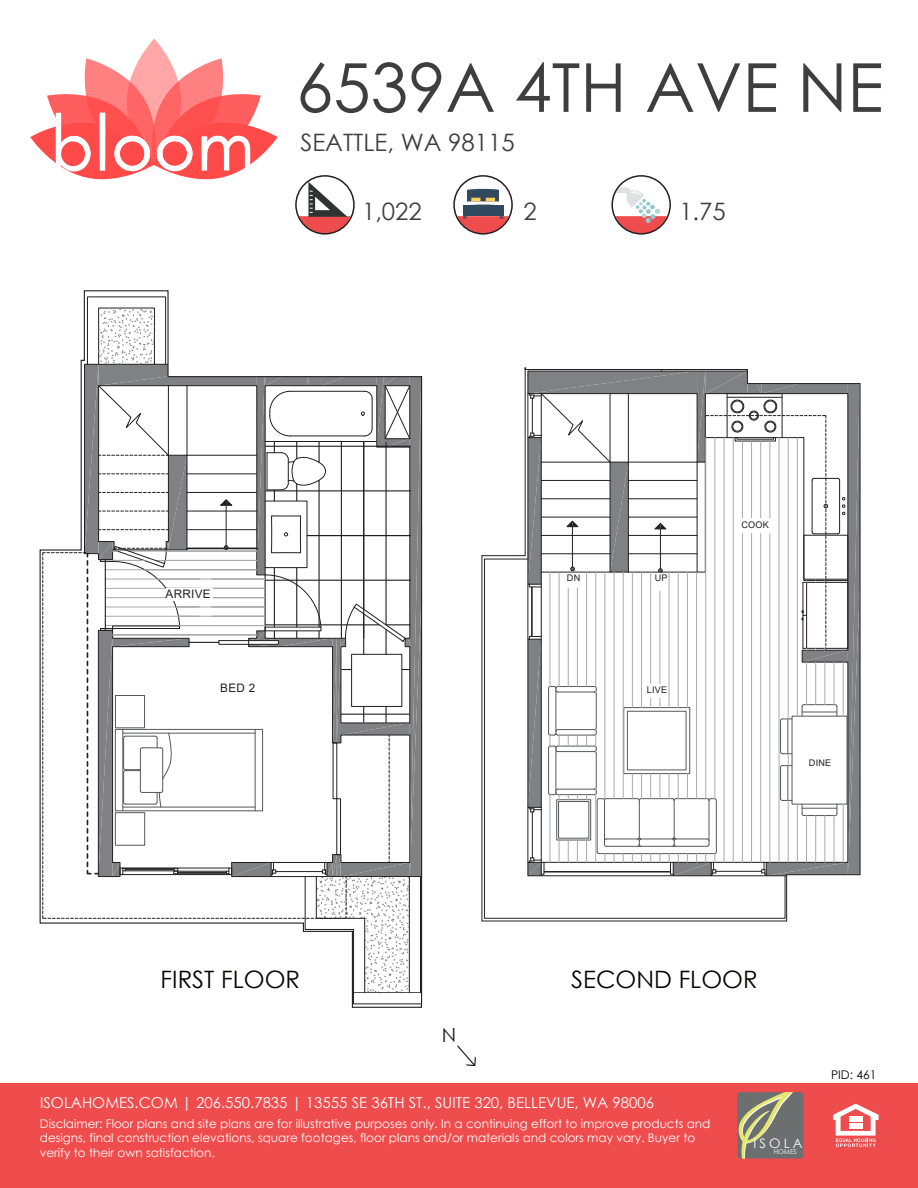
<style>
.page{position:relative;width:918px;height:1188px;background:#fff}
.page>*{position:absolute;margin:0;border:0;box-sizing:border-box;transform-origin:0 0}
.t1{font:67.5px "Century Gothic";color:#3e3e3f}
.t2{font:24px "Century Gothic";color:#3e3e3f}
.t3{font:24px "Century Gothic";color:#040503}
.t4{font:19.5px "Century Gothic";color:#231f20}
.t5{font:15px "Century Gothic";color:#fff}
.t6{font:13.2px "Century Gothic";color:#fcfbfc}
.t7{font:12px/14.4px "Century Gothic";color:#fff}
.t8{font:12px "Century Gothic";color:#040503}
.t9{font:11.7px "Arial";letter-spacing:.025em;color:#231f20}
.t10{font:9.15px "Arial";letter-spacing:.025em;color:#231f20}
.t11{font:6.6px "Century Gothic";color:#fdfdfd}
</style>
<div class="page">
<div style="left:0;top:1083px;width:918px;height:105px;background:#ef4c4d"></div>
<div style="left:611px;top:175px;width:60px;height:60px;border:2px solid #231f20;border-radius:50%"></div>
<svg style="left:615px;top:187px;width:52px;height:47px"></svg>
<div style="left:453px;top:175px;width:60px;height:60px;border:2px solid #231f20;border-radius:50%"></div>
<svg style="left:457px;top:189px;width:52px;height:44px"></svg>
<div style="left:295px;top:175px;width:60px;height:60px;border:2px solid #231f20;border-radius:50%"></div>
<svg style="left:299px;top:182px;width:52px;height:52px"></svg>
<svg style="left:833px;top:1104px;width:46px;height:43px"></svg>
<div style="left:849px;top:1117px;width:14px;height:5px;background:#fff"></div>
<div style="left:849px;top:1124px;width:14px;height:5px;background:#fff"></div>
<svg style="left:457px;top:1045px;width:19px;height:21px"></svg>
<svg style="left:39px;top:290px;width:384px;height:718px"></svg>
<div style="left:166px;top:589px;width:47px;height:12px;background:#fff"></div>
<svg style="left:481px;top:367px;width:380px;height:555px"></svg>
<div style="left:739px;top:518px;width:32px;height:15px;background:#fff"></div>
<div style="left:645px;top:685px;width:23px;height:13px;background:#fff"></div>
<svg style="left:737px;top:1092px;width:66px;height:66px;background:#838574"></svg>
<svg style="left:127px;top:39px;width:54px;height:126px"></svg>
<svg style="left:30px;top:58px;width:248px;height:122px"></svg>
<h1 class="t1" style="left:296px;top:40px;width:589px">6539A 4TH AVE NE</h1>
<h2 class="t2" style="left:300px;top:125px;width:216px">SEATTLE, WA 98115</h2>
<h2 class="t2" style="left:362px;top:194px;width:61px">1,022</h2>
<h2 class="t2" style="left:523px;top:194px;width:15px">2</h2>
<h2 class="t2" style="left:679px;top:194px;width:48px">1.75</h2>
<p class="t9" style="left:166px;top:586px;width:47px">ARRIVE</p>
<p class="t9" style="left:220px;top:679px;width:37px">BED 2</p>
<p class="t10" style="left:567px;top:572px;width:15px">DN</p>
<p class="t10" style="left:655px;top:572px;width:14px">UP</p>
<p class="t10" style="left:647px;top:684px;width:22px">LIVE</p>
<p class="t10" style="left:742px;top:518px;width:29px">COOK</p>
<p class="t10" style="left:809px;top:756px;width:24px">DINE</p>
<h2 class="t3" style="left:161px;top:963px;width:141px">FIRST FLOOR</h2>
<h2 class="t3" style="left:571px;top:963px;width:188px">SECOND FLOOR</h2>
<h3 class="t4" style="left:442px;top:1021px;width:16px">N</h3>
<p class="t8" style="left:831px;top:1066px;width:47px">PID: 461</p>
<p class="t5" style="left:40px;top:1092px;width:615px">ISOLAHOMES.COM | 206.550.7835 | 13555 SE 36TH ST., SUITE 320, BELLEVUE, WA 98006</p>
<p class="t7" style="left:40px;top:1116px;width:672px">Disclaimer: Floor plans and site plans are for illustrative purposes only. In a continuing effort to improve products and designs, final construction elevations, square footages, floor plans and/or materials and colors may vary. Buyer to verify to their own satisfaction.</p>
<p class="t6" style="left:754px;top:1135px;width:51px">I S O L A</p>
<p class="t11" style="left:774px;top:1148px;width:25px">HOMES</p>
</div>
